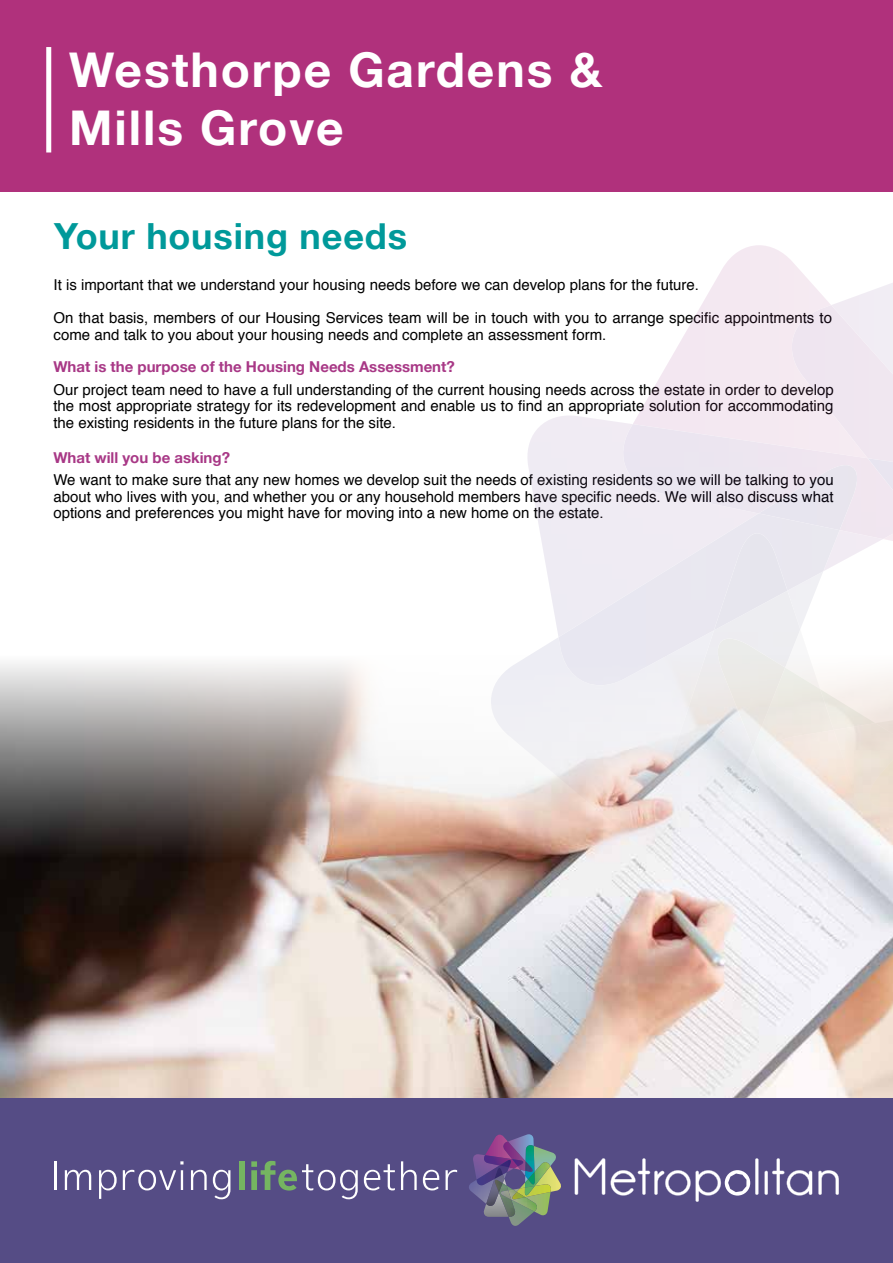
<style>
.page{position:relative;width:893px;height:1263px;background:#fff}
.page>*{position:absolute;margin:0;border:0;box-sizing:border-box;transform-origin:0 0}
.t1{font:700 47.85px/57.4px "Helvetica 75";letter-spacing:.04em;color:#fff}
.t2{font:700 36px "Helvetica 75";letter-spacing:.025em;color:#00999a}
.t3{font:15px/16.6px "Helvetica";color:#000;text-align:justify}
.t4{font:700 15px "Helvetica 75";color:#a83886}
</style>
<div class="page">
<div style="left:0;top:0;width:893px;height:192px;background:#b0317c"></div>
<div style="left:0;top:1097px;width:893px;height:166px;background:#554c85"></div>
<div style="left:46px;top:47px;width:5px;height:105px;background:#fff"></div>
<svg style="left:575px;top:1158px;width:30px;height:37px"></svg>
<hr style="left:755px;top:1158px;width:4px;height:37px;background:#a6a2bf;border-radius:2px">
<hr style="left:755px;top:1158px;width:3px;height:37px;background:#fff">
<svg style="left:764px;top:1171px;width:4px;height:24px"></svg>
<hr style="left:765px;top:1171px;width:3px;height:24px;background:#fff">
<svg style="left:772px;top:1158px;width:40px;height:37px"></svg>
<svg style="left:818px;top:1170px;width:21px;height:25px"></svg>
<svg style="left:611px;top:1158px;width:139px;height:44px"></svg>
<img style="left:550px;top:1178px;width:11px;height:14px">
<img style="left:469px;top:1180px;width:14px;height:21px">
<img style="left:483px;top:1185px;width:16px;height:32px">
<img style="left:486px;top:1185px;width:13px;height:21px">
<img style="left:509px;top:1215px;width:21px;height:11px">
<img style="left:499px;top:1199px;width:17px;height:18px">
<img style="left:534px;top:1146px;width:23px;height:36px">
<img style="left:535px;top:1162px;width:15px;height:22px">
<img style="left:486px;top:1134px;width:21px;height:20px">
<img style="left:473px;top:1154px;width:29px;height:25px">
<img style="left:477px;top:1165px;width:17px;height:20px">
<img style="left:483px;top:1155px;width:19px;height:13px">
<img style="left:510px;top:1134px;width:24px;height:11px">
<img style="left:526px;top:1145px;width:8px;height:14px">
<img style="left:502px;top:1141px;width:24px;height:18px">
<img style="left:513px;top:1197px;width:37px;height:18px">
<img style="left:535px;top:1184px;width:16px;height:13px">
<img style="left:508px;top:1189px;width:30px;height:22px">
<svg style="left:494px;top:1159px;width:41px;height:40px"></svg>
<hr style="left:54px;top:1161px;width:2px;height:29px;background:#fff">
<svg style="left:65px;top:1170px;width:26px;height:20px"></svg>
<svg style="left:99px;top:1170px;width:18px;height:29px"></svg>
<svg style="left:123px;top:1170px;width:53px;height:20px"></svg>
<svg style="left:180px;top:1161px;width:4px;height:3px"></svg>
<hr style="left:181px;top:1170px;width:2px;height:20px;background:#fff">
<svg style="left:191px;top:1170px;width:16px;height:20px"></svg>
<svg style="left:213px;top:1170px;width:17px;height:29px"></svg>
<div style="left:240px;top:1161px;width:5px;height:29px;background:#75b561"></div>
<svg style="left:251px;top:1161px;width:107px;height:38px"></svg>
<svg style="left:364px;top:1164px;width:31px;height:26px"></svg>
<svg style="left:401px;top:1161px;width:16px;height:29px"></svg>
<svg style="left:423px;top:1170px;width:16px;height:20px"></svg>
<svg style="left:446px;top:1170px;width:11px;height:20px"></svg>
<img style="left:558px;top:513px;width:282px;height:142px">
<div style="left:714px;top:539px;width:73px;height:91px;background:#e9e7ef"></div>
<div style="left:614px;top:424px;width:279px;height:115px;background:#eee6f0"></div>
<div style="left:759px;top:465px;width:102px;height:65px;background:#e9e5ef"></div>
<div style="left:782px;top:305px;width:111px;height:158px;background:#f0e7f0"></div>
<img style="left:868px;top:458px;width:25px;height:50px">
<img style="left:0;top:655px;width:893px;height:442px">
<h1 class="t1" style="left:69px;top:41px;width:535px">Westhorpe Gardens &amp;<br>Mills Grove</h1>
<h2 class="t2" style="left:54px;top:213px;width:355px">Your housing needs</h2>
<p class="t3" style="left:54px;top:277px;width:647px">It is important that we understand your housing needs before we can develop plans for the future.</p>
<p class="t3" style="left:54px;top:310px;width:780px">On that basis, members of our Housing Services team will be in touch with you to arrange specific appointments to come and talk to you about your housing needs and complete an assessment form.</p>
<p class="t4" style="left:53px;top:358px;width:403px">What is the purpose of the Housing Needs Assessment?</p>
<p class="t3" style="left:53px;top:382px;width:782px">Our project team need to have a full understanding of the current housing needs across the estate in order to develop the most appropriate strategy for its redevelopment and enable us to find an appropriate solution for accommodating the existing residents in the future plans for the site.</p>
<p class="t4" style="left:53px;top:448px;width:178px">What will you be asking?</p>
<p class="t3" style="left:53px;top:472px;width:782px">We want to make sure that any new homes we develop suit the needs of existing residents so we will be talking to you about who lives with you, and whether you or any household members have specific needs. We will also discuss what options and preferences you might have for moving into a new home on the estate.</p>
</div>
